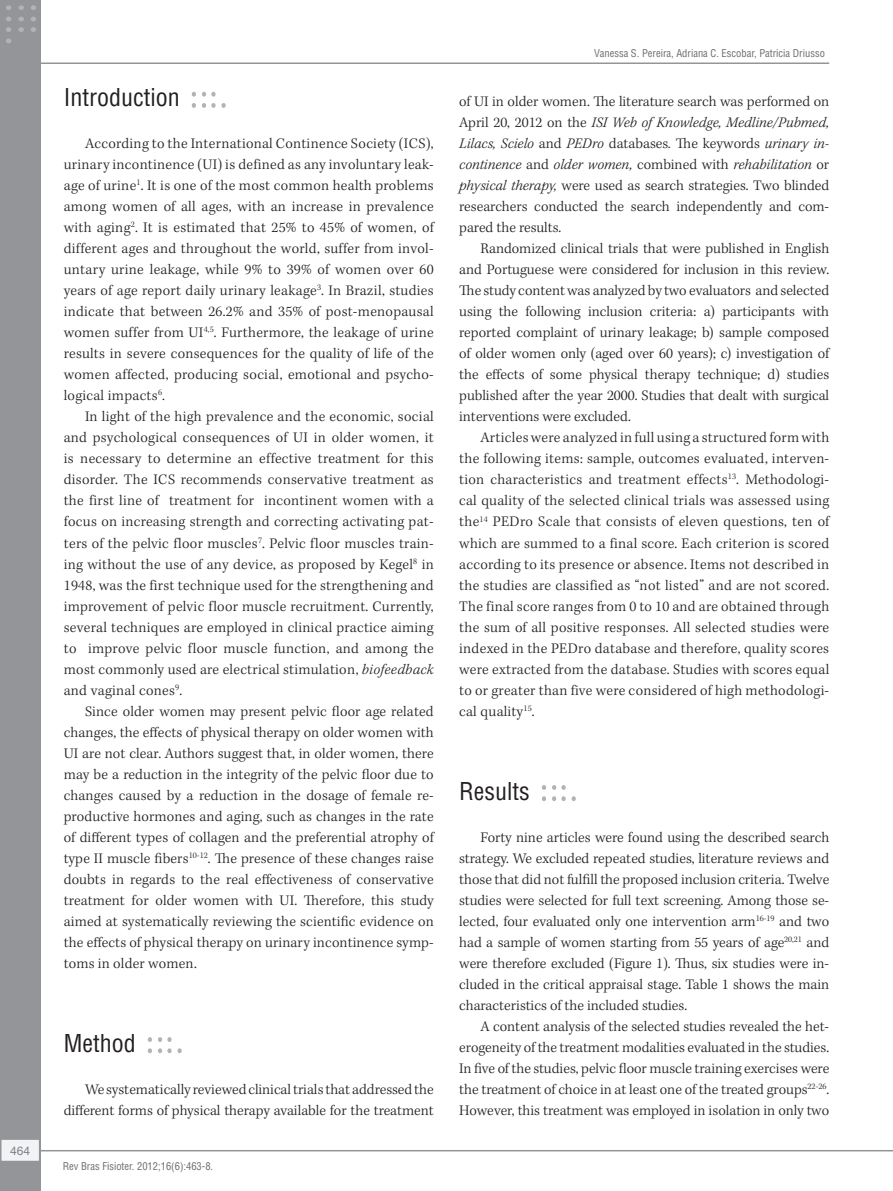
<style>
.page{position:relative;width:893px;height:1191px;background:#fff}
.page>*{position:absolute;margin:0;border:0;box-sizing:border-box;transform-origin:0 0}
.z04_0_Sub1{font:condensed 24px "Helvetica LT Std";color:#231f20}
.z05_0_texto_txt{font:300 15px/21px "Kepler Std";letter-spacing:.005em;color:#231f20;text-align:justify}
.t1{font:12px "Helvetica LT Std";color:#808285}
.z06_2_cabecalho{font:condensed 10.5px "Helvetica LT Std";color:#6c6d70}
.s1{font-style:italic}
</style>
<div class="page">
<hr style="left:13px;top:62px;width:816px;height:2px;background:#939598">
<div style="left:0;top:0;width:40px;height:1191px;background:#939598"></div>
<hr style="left:14px;top:1150px;width:879px;height:1px;background:#939598">
<div style="left:1px;top:1139px;width:39px;height:22px;background:#f2f3f4"></div>
<div style="left:0;top:1138px;width:40px;height:24px;border:2px solid #939598"></div>
<svg style="left:6px;top:39px;width:5px;height:4px"></svg>
<svg style="left:6px;top:27px;width:5px;height:5px"></svg>
<svg style="left:6px;top:17px;width:5px;height:4px"></svg>
<svg style="left:6px;top:5px;width:5px;height:5px"></svg>
<svg style="left:19px;top:27px;width:5px;height:5px"></svg>
<svg style="left:19px;top:17px;width:5px;height:4px"></svg>
<svg style="left:19px;top:5px;width:5px;height:5px"></svg>
<svg style="left:31px;top:27px;width:5px;height:5px"></svg>
<svg style="left:31px;top:17px;width:5px;height:4px"></svg>
<svg style="left:31px;top:5px;width:5px;height:5px"></svg>
<svg style="left:202px;top:103px;width:24px;height:5px"></svg>
<svg style="left:192px;top:103px;width:4px;height:5px"></svg>
<svg style="left:202px;top:92px;width:14px;height:5px"></svg>
<svg style="left:192px;top:92px;width:4px;height:5px"></svg>
<svg style="left:158px;top:1048px;width:24px;height:5px"></svg>
<svg style="left:148px;top:1048px;width:4px;height:5px"></svg>
<svg style="left:158px;top:1037px;width:14px;height:5px"></svg>
<svg style="left:148px;top:1037px;width:4px;height:5px"></svg>
<svg style="left:572px;top:796px;width:4px;height:5px"></svg>
<svg style="left:552px;top:796px;width:14px;height:5px"></svg>
<svg style="left:542px;top:796px;width:4px;height:5px"></svg>
<svg style="left:552px;top:785px;width:14px;height:5px"></svg>
<svg style="left:542px;top:785px;width:4px;height:5px"></svg>
<p class="t1" style="left:10px;top:1143px;width:22px">464</p>
<p class="z04_0_Sub1" style="left:64px;top:83px;width:117px">Introduction</p>
<p class="z05_0_texto_txt" style="left:64px;top:134px;width:371px;text-indent:21px">According to the International Continence Society (ICS), urinary incontinence (UI) is defined as any involuntary leak&shy;age of urine<sup>1</sup>. It is one of the most common health problems among women of all ages, with an increase in prevalence with aging<sup>2</sup>. It is estimated that 25% to 45% of women, of different ages and throughout the world, suffer from invol&shy;untary urine leakage, while 9% to 39% of women over 60 years of age report daily urinary leakage<sup>3</sup>. In Brazil, studies indicate that between 26.2% and 35% of post-menopausal women suffer from UI<sup>4,5</sup>. Furthermore, the leakage of urine results in severe consequences for the quality of life of the women affected, producing social, emotional and psycho&shy;logical impacts<sup>6</sup>.</p>
<p class="z05_0_texto_txt" style="left:64px;top:407px;width:371px;text-indent:21px">In light of the high prevalence and the economic, social and psychological consequences of UI in older women, it is necessary to determine an effective treatment for this disorder. The ICS recommends conservative treatment as the first line of treatment for incontinent women with a focus on increasing strength and correcting activating pat&shy;ters of the pelvic floor muscles<sup>7</sup>. Pelvic floor muscles train&shy;ing without the use of any device, as proposed by Kegel<sup>8</sup> in 1948, was the first technique used for the strengthening and improvement of pelvic floor muscle recruitment. Currently, several techniques are employed in clinical practice aiming to improve pelvic floor muscle function, and among the most commonly used are electrical stimulation, <span class="s1">biofeedback </span>and vaginal cones<sup>9</sup>.</p>
<p class="z05_0_texto_txt" style="left:64px;top:701px;width:371px;text-indent:21px">Since older women may present pelvic floor age related changes, the effects of physical therapy on older women with UI are not clear. Authors suggest that, in older women, there may be a reduction in the integrity of the pelvic floor due to changes caused by a reduction in the dosage of female re&shy;productive hormones and aging, such as changes in the rate of different types of collagen and the preferential atrophy of type II muscle fibers<sup>10-12</sup>. The presence of these changes raise doubts in regards to the real effectiveness of conservative treatment for older women with UI. Therefore, this study aimed at systematically reviewing the scientific evidence on the effects of physical therapy on urinary incontinence symp&shy;toms in older women.</p>
<p class="z04_0_Sub1" style="left:64px;top:1028px;width:73px">Method</p>
<p class="z05_0_texto_txt" style="left:64px;top:1079px;width:371px;text-align:right">We systematically reviewed clinical trials that addressed the different forms of physical therapy available for the treatment</p>
<p class="z06_2_cabecalho" style="left:63px;top:1160px;width:152px">Rev Bras Fisioter. 2012;16(6):463-8.</p>
<p class="z06_2_cabecalho" style="left:594px;top:46px;width:232px">Vanessa S. Pereira, Adriana C. Escobar, Patricia Driusso</p>
<p class="z05_0_texto_txt" style="left:459px;top:92px;width:371px">of UI in older women. The literature search was performed on April 20, 2012 on the <span class="s1">ISI Web of Knowledge, Medline/Pubmed, Lilacs, Scielo</span> and <span class="s1">PEDro</span> databases<span class="s1">.</span> The keywords <span class="s1">urinary in&shy;continence</span> and <span class="s1">older women,</span> combined with <span class="s1">rehabilitation</span> or <span class="s1">physical therapy,</span> were used as search strategies. Two blinded researchers conducted the search independently and com&shy;pared the results.</p>
<p class="z05_0_texto_txt" style="left:459px;top:239px;width:371px;text-indent:21px">Randomized clinical trials that were published in English and Portuguese were considered for inclusion in this review.<br>The study content was analyzed by two evaluators and selected using the following inclusion criteria: a) participants with reported complaint of urinary leakage; b) sample composed of older women only (aged over 60 years); c) investigation of the effects of some physical therapy technique; d) studies published after the year 2000. Studies that dealt with surgical interventions were excluded.</p>
<p class="z05_0_texto_txt" style="left:459px;top:428px;width:371px;text-indent:21px">Articles were analyzed in full using a structured form with the following items: sample, outcomes evaluated, interven&shy;tion characteristics and treatment effects<sup>13</sup>. Methodologi&shy;cal quality of the selected clinical trials was assessed using the<sup>14</sup> PEDro Scale that consists of eleven questions, ten of which are summed to a final score. Each criterion is scored according to its presence or absence. Items not described in the studies are classified as “not listed” and are not scored.<br>The final score ranges from 0 to 10 and are obtained through the sum of all positive responses. All selected studies were indexed in the PEDro database and therefore, quality scores were extracted from the database. Studies with scores equal to or greater than five were considered of high methodologi&shy;cal quality<sup>15</sup>.</p>
<p class="z04_0_Sub1" style="left:459px;top:776px;width:72px">Results</p>
<p class="z05_0_texto_txt" style="left:459px;top:827px;width:371px;text-indent:21px">Forty nine articles were found using the described search strategy. We excluded repeated studies, literature reviews and those that did not fulfill the proposed inclusion criteria. Twelve studies were selected for full text screening. Among those se&shy;lected, four evaluated only one intervention arm<sup>16-19</sup> and two had a sample of women starting from 55 years of age<sup>20,21</sup> and were therefore excluded (Figure 1). Thus, six studies were in&shy;cluded in the critical appraisal stage. Table 1 shows the main characteristics of the included studies.</p>
<p class="z05_0_texto_txt" style="left:459px;top:1016px;width:371px;text-indent:21px">A content analysis of the selected studies revealed the het&shy;erogeneity of the treatment modalities evaluated in the studies.<br>In five of the studies, pelvic floor muscle training exercises were the treatment of choice in at least one of the treated groups<sup>22-26</sup>.<br>However, this treatment was employed in isolation in only two</p>
</div>
